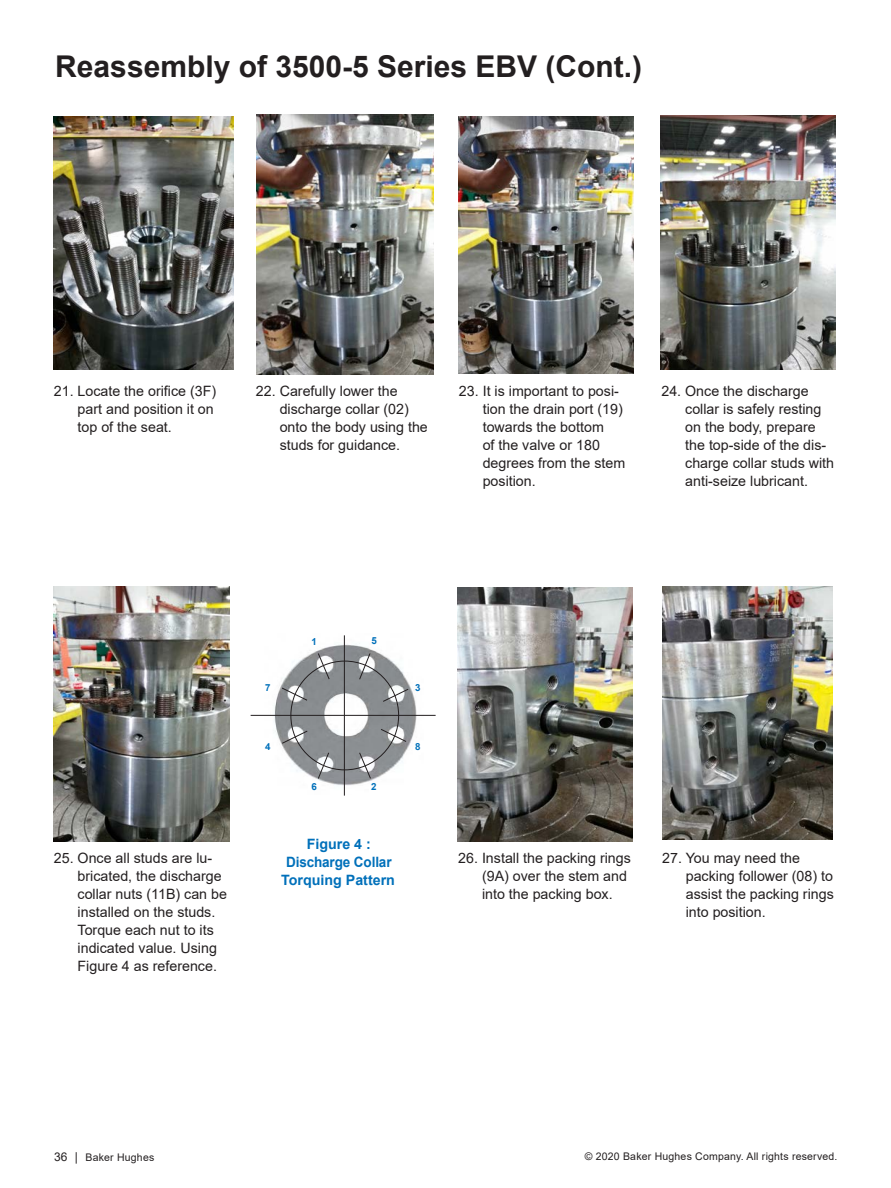
<style>
.page{position:relative;width:891px;height:1188px;background:#fff}
.page>*{position:absolute;margin:0;border:0;box-sizing:border-box;transform-origin:0 0}
.Heading_1{font:700 30px "Arial";color:#231f20}
.t1{font:14.25px/18px "Arial";color:#231f20}
.Paragraph_Style_1{font:700 14.25px "Arial";color:#0070ba}
.Paragraph_Style_1-2{font:700 14.25px "Arial";color:#0070ba;scale:.95 1}
.t2{font:10.5px "Arial";letter-spacing:.02em;color:#231f20}
.t3{font:700 9.75px "Arial";color:#0070ba}
.s1{font-size:12px}
</style>
<div class="page">
<img style="left:265px;top:635px;width:158px;height:159px">
<hr style="left:251px;top:715px;width:185px;height:1px;background:#231f20">
<hr style="left:344px;top:635px;width:1px;height:161px;background:#231f20">
<svg style="left:281px;top:687px;width:27px;height:14px"></svg>
<svg style="left:380px;top:728px;width:27px;height:14px"></svg>
<svg style="left:359px;top:752px;width:12px;height:27px"></svg>
<svg style="left:317px;top:653px;width:13px;height:27px"></svg>
<svg style="left:281px;top:730px;width:27px;height:14px"></svg>
<svg style="left:317px;top:752px;width:13px;height:28px"></svg>
<svg style="left:359px;top:653px;width:12px;height:27px"></svg>
<svg style="left:382px;top:688px;width:27px;height:14px"></svg>
<div style="left:266px;top:683px;width:9px;height:9px;background:#fff;border-radius:50%"></div>
<div style="left:311px;top:638px;width:9px;height:9px;background:#fff;border-radius:50%"></div>
<img style="left:53px;top:116px;width:181px;height:254px">
<img style="left:256px;top:115px;width:177px;height:260px">
<img style="left:459px;top:116px;width:175px;height:258px">
<img style="left:660px;top:116px;width:175px;height:254px">
<img style="left:54px;top:587px;width:175px;height:254px">
<img style="left:458px;top:588px;width:175px;height:254px">
<img style="left:662px;top:587px;width:171px;height:253px">
<p class="Heading_1" style="left:55px;top:46px;width:588px">Reassembly of 3500-5 Series EBV (Cont.)</p>
<p class="t1" style="left:78px;top:382px;width:140px;text-indent:-24px">21. Locate the orifice (3F) part and position it on top of the seat.</p>
<p class="t1" style="left:280px;top:382px;width:150px;text-indent:-24px">22. Carefully lower the discharge collar (02) onto the body using the studs for guidance.</p>
<p class="t1" style="left:685px;top:382px;width:150px;text-indent:-24px">24. Once the discharge collar is safely resting on the body, prepare the top-side of the dis&shy;charge collar studs with anti-seize lubricant.</p>
<p class="t1" style="left:483px;top:382px;width:144px;text-indent:-24px">23. It is important to posi&shy;tion the drain port (19) towards the bottom<br>of the valve or 180 degrees from the stem position.</p>
<p class="t1" style="left:78px;top:848px;width:151px;text-indent:-24px">25. Once all studs are lu&shy;bricated, the discharge collar nuts (11B) can be installed on the studs.<br>Torque each nut to its indicated value. Using<br>Figure 4 as reference.</p>
<p class="t3" style="left:265px;top:681px;width:7px">7</p>
<p class="t3" style="left:311px;top:634px;width:7px">1</p>
<p class="t3" style="left:372px;top:633px;width:7px">5</p>
<p class="t3" style="left:265px;top:740px;width:7px">4</p>
<p class="t3" style="left:311px;top:780px;width:7px">6</p>
<p class="t3" style="left:371px;top:780px;width:7px">2</p>
<p class="Paragraph_Style_1" style="left:307px;top:834px;width:66px">Figure 4 :</p>
<p class="Paragraph_Style_1-2" style="left:286px;top:852px;width:113px">Discharge Collar</p>
<p class="Paragraph_Style_1" style="left:281px;top:870px;width:115px">Torquing Pattern</p>
<p class="t3" style="left:415px;top:681px;width:7px">3</p>
<p class="t3" style="left:415px;top:740px;width:7px">8</p>
<p class="t1" style="left:482px;top:848px;width:150px;text-indent:-24px">26. Install the packing rings (9A) over the stem and into the packing box.</p>
<p class="t1" style="left:686px;top:848px;width:150px;text-indent:-24px">27. You may need the packing follower (08) to assist the packing rings into position.</p>
<p class="t2" style="left:54px;top:1150px;width:102px"><span class="s1">36 |</span> Baker Hughes</p>
<p class="t2" style="left:585px;top:1149px;width:254px">© 2020 Baker Hughes Company. All rights reserved.</p>
</div>
